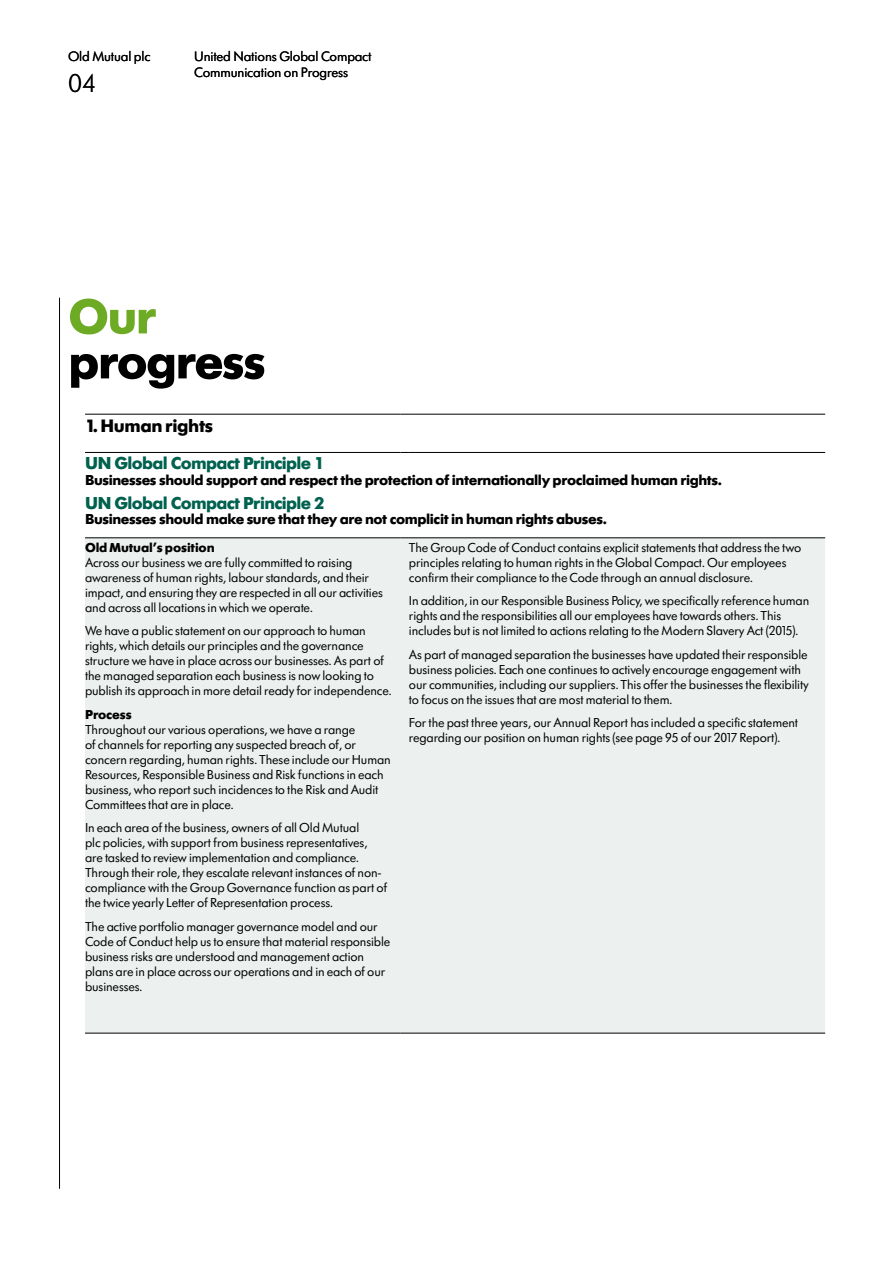
<style>
.page{position:relative;width:893px;height:1263px;background:#fff}
.page>*{position:absolute;margin:0;border:0;box-sizing:border-box;transform-origin:0 0}
.t1{font:700 51px "Futura SBOP";letter-spacing:-.03em;color:#000}
.t2{font:700 51px "Futura SBOP";color:#6eab24}
.t3{font:300 27px "Futura SBOP";color:#000}
.t4{font:700 18.75px "Futura SBOP";letter-spacing:-.02em;color:#000}
.t5{font:700 18px "Futura SBOP";letter-spacing:-.035em;color:#00614f}
.t6{font:700 15px "Futura SBOP";letter-spacing:-.03em;color:#000}
.t7{font:14.25px/16px "Futura SBOP";letter-spacing:-.01em;color:#000}
.t8{font:13.5px/15px "Futura SBOP";letter-spacing:-.01em;color:#000}
.t9{font:700 13.5px "Futura SBOP";letter-spacing:-.01em;color:#000}
</style>
<div class="page">
<hr style="left:59px;top:298px;width:1px;height:891px;background:#000">
<div style="left:85px;top:538px;width:740px;height:495px;background:#ecf0ef"></div>
<hr style="left:85px;top:414px;width:315px;height:1px;background:#000">
<hr style="left:409px;top:414px;width:416px;height:1px;background:#000">
<hr style="left:85px;top:452px;width:315px;height:1px;background:#000">
<hr style="left:409px;top:452px;width:416px;height:1px;background:#000">
<hr style="left:85px;top:537px;width:315px;height:1px;background:#000">
<hr style="left:409px;top:537px;width:416px;height:1px;background:#000">
<hr style="left:85px;top:1033px;width:315px;height:1px;background:#000">
<hr style="left:409px;top:1033px;width:416px;height:1px;background:#000">
<p class="t7" style="left:68px;top:49px;width:84px">Old Mutual plc</p>
<h2 class="t3" style="left:68px;top:69px;width:30px">04</h2>
<p class="t7" style="left:194px;top:49px;width:179px">United Nations Global Compact<br>Communication on Progress</p>
<h1 class="t2" style="left:68px;top:288px;width:90px">Our</h1>
<h1 class="t1" style="left:68px;top:333px;width:199px">progress</h1>
<h3 class="t4" style="left:85px;top:415px;width:130px">1. Human rights</h3>
<h3 class="t5" style="left:85px;top:453px;width:241px">UN Global Compact Principle 1</h3>
<p class="t6" style="left:85px;top:472px;width:638px">Businesses should support and respect the protection of internationally proclaimed human rights.</p>
<h3 class="t5" style="left:85px;top:493px;width:241px">UN Global Compact Principle 2</h3>
<p class="t6" style="left:85px;top:511px;width:523px">Businesses should make sure that they are not complicit in human rights abuses.</p>
<p class="t9" style="left:85px;top:539px;width:131px">Old Mutual’s position</p>
<p class="t8" style="left:85px;top:555px;width:299px">Across our business we are fully committed to raising awareness of human rights, labour standards, and their impact, and ensuring they are respected in all our activities and across all locations in which we operate.</p>
<p class="t8" style="left:85px;top:623px;width:308px">We have a public statement on our approach to human rights, which details our principles and the governance structure we have in place across our businesses. As part of the managed separation each business is now looking to publish its approach in more detail ready for independence.</p>
<p class="t9" style="left:85px;top:706px;width:48px">Process</p>
<p class="t8" style="left:85px;top:722px;width:307px">Throughout our various operations, we have a range<br>of channels for reporting any suspected breach of, or concern regarding, human rights. These include our Human Resources, Responsible Business and Risk functions in each business, who report such incidences to the Risk and Audit Committees that are in place.</p>
<p class="t8" style="left:85px;top:820px;width:304px">In each area of the business, owners of all Old Mutual<br>plc policies, with support from business representatives, are tasked to review implementation and compliance.<br>Through their role, they escalate relevant instances of non&shy;compliance with the Group Governance function as part of the twice yearly Letter of Representation process.</p>
<p class="t8" style="left:85px;top:919px;width:307px">The active portfolio manager governance model and our Code of Conduct help us to ensure that material responsible business risks are understood and management action plans are in place across our operations and in each of our businesses.</p>
<p class="t8" style="left:409px;top:540px;width:394px">The Group Code of Conduct contains explicit statements that address the two principles relating to human rights in the Global Compact. Our employees confirm their compliance to the Code through an annual disclosure.</p>
<p class="t8" style="left:409px;top:593px;width:402px">In addition, in our Responsible Business Policy, we specifically reference human rights and the responsibilities all our employees have towards others. This includes but is not limited to actions relating to the Modern Slavery Act (2015).</p>
<p class="t8" style="left:409px;top:647px;width:401px">As part of managed separation the businesses have updated their responsible business policies. Each one continues to actively encourage engagement with our communities, including our suppliers. This offer the businesses the flexibility to focus on the issues that are most material to them.</p>
<p class="t8" style="left:409px;top:715px;width:391px">For the past three years, our Annual Report has included a specific statement regarding our position on human rights (see page 95 of our 2017 Report).</p>
</div>
